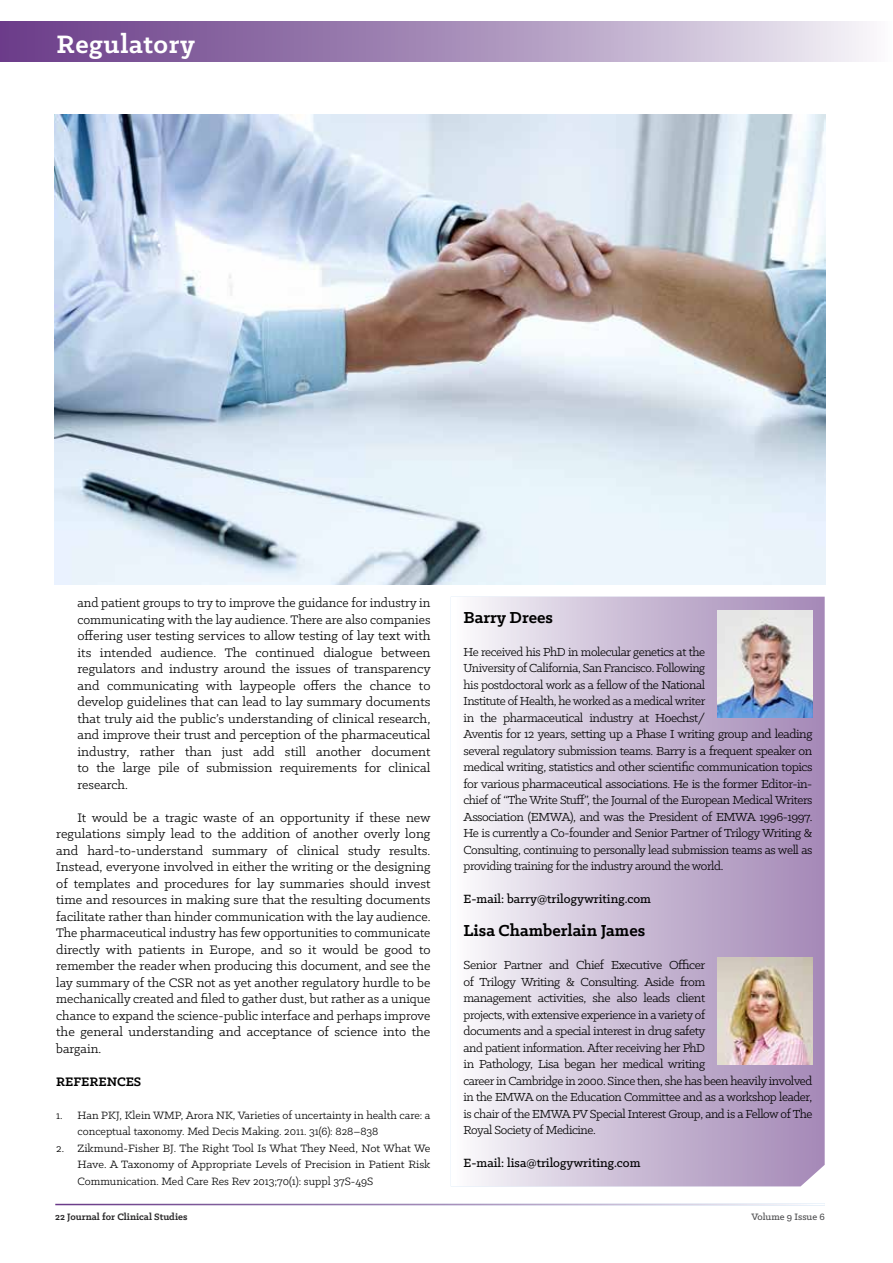
<style>
.page{position:relative;width:893px;height:1263px;background:#fff}
.page>*{position:absolute;margin:0;border:0;box-sizing:border-box;transform-origin:0 0}
.t1{font:700 28.5px "Klinic Slab";letter-spacing:.02em;color:#fff}
.t2{font:700 18px "Klinic Slab";color:#000}
.t3{font:13.95px/16.5px "Klinic Slab";color:#000;text-align:justify}
.t4{font:700 13.95px "Klinic Slab";color:#000}
.t5{font:500 13.5px "Klinic Slab";color:#000}
.t6{font:13.2px/16.5px "Klinic Slab";letter-spacing:-.03em;color:#000}
.t7{font:12px/16.5px "Klinic Slab";color:#000}
.t8{font:700 10.5px "Klinic Slab";color:#292829}
.t9{font:500 10.5px "Klinic Slab";color:#4d4d4f}
</style>
<div class="page">
<div style="left:0;top:21px;width:893px;height:41px;background:linear-gradient(to right,#643483,#f1f0f5)"></div>
<svg style="left:475px;top:597px;width:350px;height:589px;background:#ccbdd6"></svg>
<img style="left:718px;top:611px;width:95px;height:106px">
<img style="left:718px;top:958px;width:95px;height:106px">
<img style="left:55px;top:115px;width:770px;height:469px">
<h1 class="t1" style="left:57px;top:25px;width:140px">Regulatory</h1>
<p class="t3" style="left:78px;top:594px;width:355px">and patient groups to try to improve the guidance for industry in communicating with the lay audience. There are also companies offering user testing services to allow testing of lay text with its intended audience. The continued dialogue between regulators and industry around the issues of transparency and communicating with laypeople offers the chance to develop guidelines that can lead to lay summary documents that truly aid the public’s understanding of clinical research, and improve their trust and perception of the pharmaceutical industry, rather than just add still another document to the large pile of submission requirements for clinical research.</p>
<p class="t3" style="left:56px;top:809px;width:376px;text-indent:21px">It would be a tragic waste of an opportunity if these new regulations simply lead to the addition of another overly long and hard-to-understand summary of clinical study results.<br>Instead, everyone involved in either the writing or the designing of templates and procedures for lay summaries should invest time and resources in making sure that the resulting documents facilitate rather than hinder communication with the lay audience.<br>The pharmaceutical industry has few opportunities to communicate directly with patients in Europe, and so it would be good to remember the reader when producing this document, and see the lay summary of the CSR not as yet another regulatory hurdle to be mechanically created and filed to gather dust, but rather as a unique chance to expand the science-public interface and perhaps improve the general understanding and acceptance of science into the bargain.</p>
<p class="t4" style="left:56px;top:1072px;width:87px">REFERENCES</p>
<p class="t7" style="left:78px;top:1106px;width:354px;text-indent:-21px">1. Han PKJ, Klein WMP, Arora NK, Varieties of uncertainty in health care: a conceptual taxonomy. Med Decis Making. 2011. 31(6): 828–838</p>
<p class="t7" style="left:78px;top:1139px;width:354px;text-align:justify;text-indent:-21px">2. Zikmund-Fisher BJ. The Right Tool Is What They Need, Not What We Have. A Taxonomy of Appropriate Levels of Precision in Patient Risk Communication. Med Care Res Rev 2013;70(1): suppl 37S-49S</p>
<p class="t2" style="left:463px;top:605px;width:91px">Barry Drees</p>
<p class="t6" style="left:463px;top:643px;width:350px">He received his PhD in molecular genetics at the<br>University of California, San Francisco. Following<br>his postdoctoral work as a fellow of the National<br>Institute of Health, he worked as a medical writer<br>in the pharmaceutical industry at Hoechst/<br>Aventis for 12 years, setting up a Phase I writing group and leading several regulatory submission teams. Barry is a frequent speaker on medical writing, statistics and other scientific communication topics for various pharmaceutical associations. He is the former Editor-in&shy;chief of “The Write Stuff”, the Journal of the European Medical Writers Association (EMWA), and was the President of EMWA 1996-1997.<br>He is currently a Co-founder and Senior Partner of Trilogy Writing &amp; Consulting, continuing to personally lead submission teams as well as providing training for the industry around the world.</p>
<p class="t5" style="left:463px;top:890px;width:189px">E-mail: barry@trilogywriting.com</p>
<p class="t2" style="left:463px;top:919px;width:183px">Lisa Chamberlain James</p>
<p class="t6" style="left:463px;top:956px;width:350px">Senior Partner and Chief Executive Officer<br>of Trilogy Writing &amp; Consulting. Aside from<br>management activities, she also leads client<br>projects, with extensive experience in a variety of<br>documents and a special interest in drug safety<br>and patient information. After receiving her PhD<br>in Pathology, Lisa began her medical writing<br>career in Cambridge in 2000. Since then, she has been heavily involved in the EMWA on the Education Committee and as a workshop leader, is chair of the EMWA PV Special Interest Group, and is a Fellow of The Royal Society of Medicine.</p>
<p class="t5" style="left:463px;top:1154px;width:179px">E-mail: lisa@trilogywriting.com</p>
<p class="t8" style="left:55px;top:1210px;width:134px">22 Journal for Clinical Studies</p>
<p class="t9" style="left:751px;top:1210px;width:75px">Volume 9 Issue 6</p>
</div>
